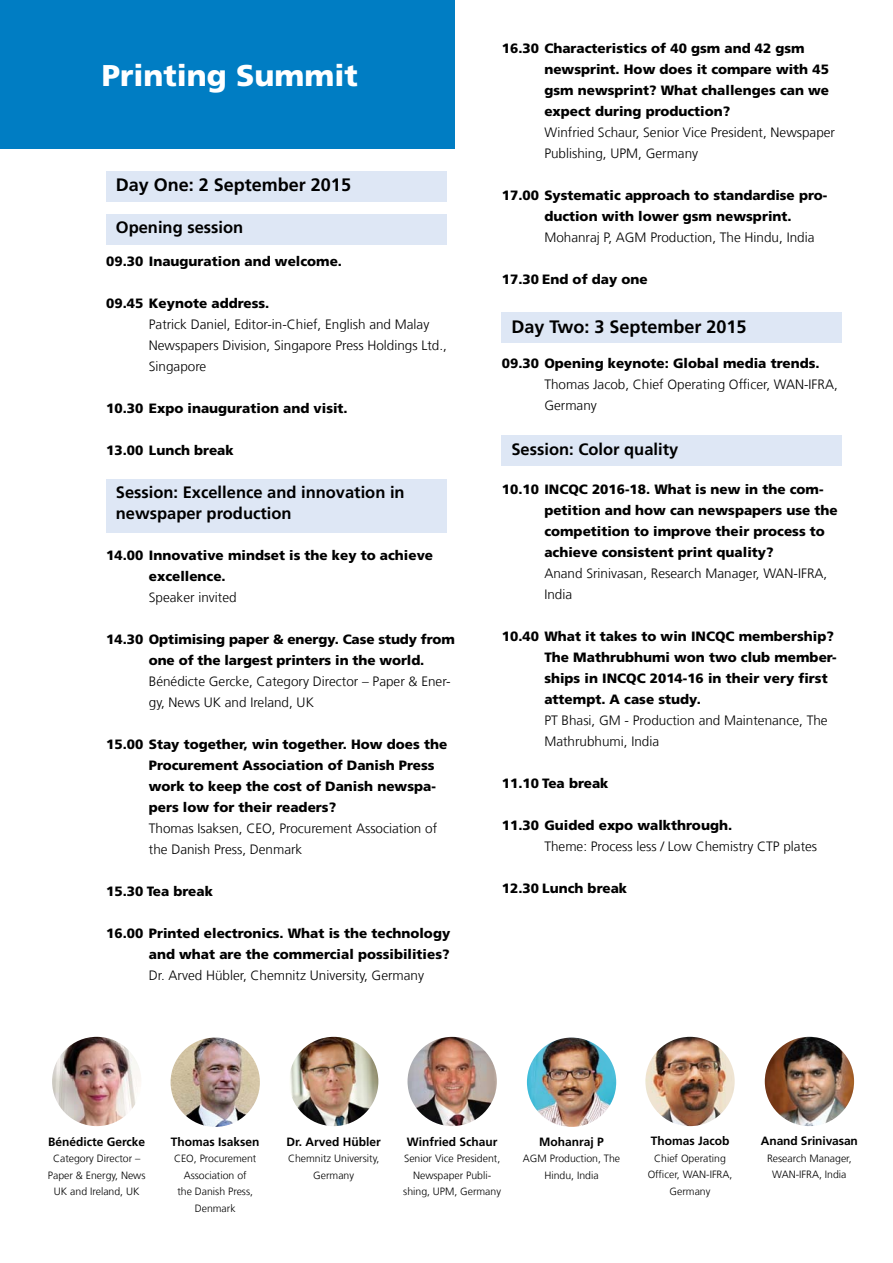
<style>
.page{position:relative;width:893px;height:1263px;background:#fff}
.page>*{position:absolute;margin:0;border:0;box-sizing:border-box;transform-origin:0 0}
.t1{font:900 30px "Frutiger LT Com";color:#fff}
.t2{font:700 18px "Frutiger LT Com";color:#000}
.t3{font:700 16.5px/21px "Frutiger LT Com";color:#000}
.t4{font:900 13.5px/21px "Frutiger LT Com";color:#000}
.t5{font:300 13.5px/21px "Frutiger LT Com";color:#000}
.t6{font:700 12px "Frutiger LT Com";color:#000}
.t7{font:300 10.5px/16.5px "Frutiger LT Com";color:#000;text-align:center}
</style>
<div class="page">
<div style="left:0;top:0;width:454px;height:149px;background:#007dc3"></div>
<div style="left:106px;top:171px;width:340px;height:30px;background:#dee7f5"></div>
<div style="left:502px;top:313px;width:340px;height:30px;background:#dee7f5"></div>
<div style="left:106px;top:214px;width:340px;height:30px;background:#dee7f5"></div>
<div style="left:502px;top:436px;width:340px;height:30px;background:#dee7f5"></div>
<div style="left:106px;top:479px;width:340px;height:54px;background:#dee7f5"></div>
<img style="left:52px;top:1037px;width:89px;height:89px;border-radius:45px">
<img style="left:171px;top:1037px;width:89px;height:90px;border-radius:45px">
<img style="left:289px;top:1037px;width:89px;height:89px;border-radius:45px">
<img style="left:408px;top:1037px;width:89px;height:89px;border-radius:45px">
<img style="left:765px;top:1037px;width:89px;height:89px;border-radius:45px">
<img style="left:645px;top:1037px;width:90px;height:89px;border-radius:45px">
<img style="left:527px;top:1037px;width:89px;height:90px;border-radius:45px">
<h1 class="t1" style="left:102px;top:57px;width:257px">Printing Summit</h1>
<h2 class="t2" style="left:116px;top:175px;width:237px">Day One: 2 September 2015</h2>
<p class="t3" style="left:116px;top:217px;width:129px">Opening session</p>
<p class="t4" style="left:106px;top:251px;width:237px">09.30 Inauguration and welcome.</p>
<p class="t4" style="left:106px;top:293px;width:165px">09.45 Keynote address.</p>
<p class="t5" style="left:149px;top:314px;width:300px">Patrick Daniel, Editor-in-Chief, English and Malay<br>Newspapers Division, Singapore Press Holdings Ltd.,<br>Singapore</p>
<p class="t4" style="left:106px;top:398px;width:243px">10.30 Expo inauguration and visit.</p>
<p class="t4" style="left:106px;top:440px;width:129px">13.00 Lunch break</p>
<p class="t3" style="left:116px;top:482px;width:290px">Session: Excellence and innovation in newspaper production</p>
<p class="t4" style="left:149px;top:545px;width:286px;text-indent:-43px">14.00 Innovative mindset is the key to achieve excellence.</p>
<p class="t5" style="left:149px;top:587px;width:89px">Speaker invited</p>
<p class="t4" style="left:149px;top:629px;width:308px;text-indent:-43px">14.30 Optimising paper &amp; energy. Case study from one of the largest printers in the world.</p>
<p class="t5" style="left:149px;top:671px;width:303px">Bénédicte Gercke, Category Director – Paper &amp; Ener&shy;gy, News UK and Ireland, UK</p>
<p class="t4" style="left:149px;top:734px;width:300px;text-indent:-43px">15.00 Stay together, win together. How does the Procurement Association of Danish Press work to keep the cost of Danish newspa&shy;pers low for their readers?</p>
<p class="t5" style="left:149px;top:818px;width:290px">Thomas Isaksen, CEO, Procurement Association of the Danish Press, Denmark</p>
<p class="t4" style="left:106px;top:881px;width:108px">15.30 Tea break</p>
<p class="t4" style="left:106px;top:923px;width:345px;text-align:right">16.00 Printed electronics. What is the technology and what are the commercial possibilities?</p>
<p class="t5" style="left:149px;top:965px;width:277px">Dr. Arved Hübler, Chemnitz University, Germany</p>
<p class="t4" style="left:544px;top:37px;width:286px;text-indent:-43px">16.30 Characteristics of 40 gsm and 42 gsm newsprint. How does it compare with 45 gsm newsprint? What challenges can we expect during production?</p>
<p class="t5" style="left:544px;top:122px;width:292px">Winfried Schaur, Senior Vice President, Newspaper<br>Publishing, UPM, Germany</p>
<p class="t4" style="left:502px;top:184px;width:327px;text-align:center">17.00 Systematic approach to standardise pro&shy;duction with lower gsm newsprint.</p>
<p class="t5" style="left:544px;top:227px;width:272px">Mohanraj P, AGM Production, The Hindu, India</p>
<p class="t4" style="left:502px;top:268px;width:147px">17.30 End of day one</p>
<h2 class="t2" style="left:511px;top:316px;width:237px">Day Two: 3 September 2015</h2>
<p class="t4" style="left:502px;top:352px;width:319px">09.30 Opening keynote: Global media trends.</p>
<p class="t5" style="left:544px;top:374px;width:295px">Thomas Jacob, Chief Operating Officer, WAN-IFRA,<br>Germany</p>
<p class="t3" style="left:511px;top:438px;width:168px">Session: Color quality</p>
<p class="t4" style="left:544px;top:478px;width:295px;text-indent:-43px">10.10 INCQC 2016-18. What is new in the com&shy;petition and how can newspapers use the competition to improve their process to achieve consistent print quality?</p>
<p class="t5" style="left:544px;top:563px;width:284px">Anand Srinivasan, Research Manager, WAN-IFRA,<br>India</p>
<p class="t4" style="left:544px;top:625px;width:294px;text-indent:-43px">10.40 What it takes to win INCQC membership?<br>The Mathrubhumi won two club member&shy;ships in INCQC 2014-16 in their very first attempt. A case study.</p>
<p class="t5" style="left:544px;top:710px;width:285px">PT Bhasi, GM - Production and Maintenance, The<br>Mathrubhumi, India</p>
<p class="t4" style="left:502px;top:772px;width:108px">11.10 Tea break</p>
<p class="t4" style="left:502px;top:814px;width:232px">11.30 Guided expo walkthrough.</p>
<p class="t5" style="left:544px;top:836px;width:274px">Theme: Process less / Low Chemistry CTP plates</p>
<p class="t4" style="left:502px;top:877px;width:127px">12.30 Lunch break</p>
<p class="t6" style="left:48px;top:1134px;width:99px">Bénédicte Gercke</p>
<p class="t7" style="left:48px;top:1150px;width:99px">Category Director –<br>Paper &amp; Energy, News<br>UK and Ireland, UK</p>
<p class="t6" style="left:171px;top:1134px;width:90px">Thomas Isaksen</p>
<p class="t7" style="left:174px;top:1150px;width:84px">CEO, Procurement<br>Association of<br>the Danish Press,<br>Denmark</p>
<p class="t6" style="left:287px;top:1134px;width:96px">Dr. Arved Hübler</p>
<p class="t7" style="left:288px;top:1150px;width:93px">Chemnitz University,<br>Germany</p>
<p class="t6" style="left:407px;top:1134px;width:92px">Winfried Schaur</p>
<p class="t7" style="left:403px;top:1150px;width:99px">Senior Vice President,<br>Newspaper Publi&shy;shing, UPM, Germany</p>
<p class="t6" style="left:539px;top:1134px;width:66px">Mohanraj P</p>
<p class="t7" style="left:523px;top:1150px;width:99px">AGM Production, The<br>Hindu, India</p>
<p class="t6" style="left:651px;top:1134px;width:80px">Thomas Jacob</p>
<p class="t7" style="left:648px;top:1150px;width:86px">Chief Operating<br>Officer, WAN-IFRA,<br>Germany</p>
<p class="t6" style="left:761px;top:1134px;width:98px">Anand Srinivasan</p>
<p class="t7" style="left:767px;top:1150px;width:86px">Research Manager,<br>WAN-IFRA, India</p>
</div>
